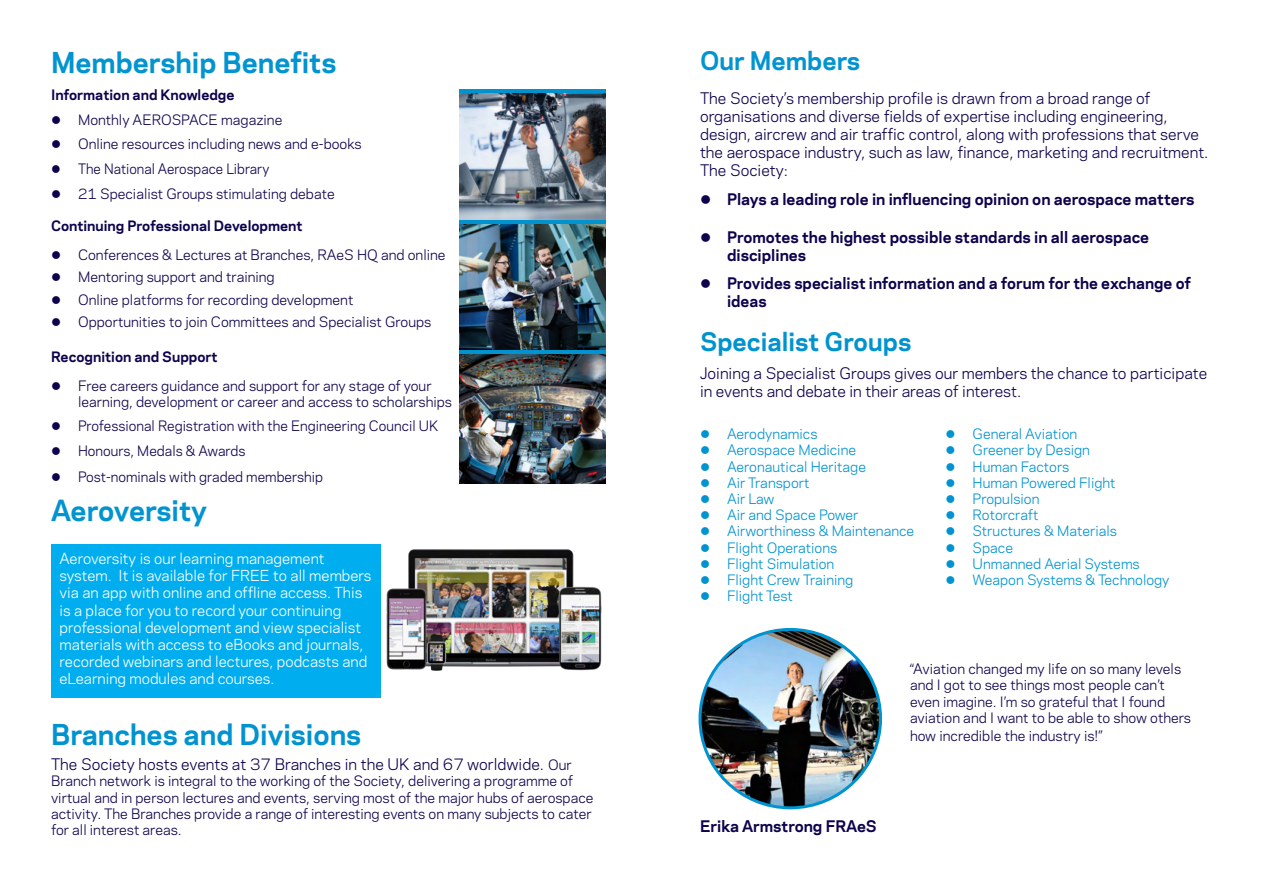
<style>
.page{position:relative;width:1263px;height:893px;background:#fff}
.page>*{position:absolute;margin:0;border:0;box-sizing:border-box;transform-origin:0 0}
.t1{font:700 27px "Galaxie Polaris";color:#0294d0}
.t2{font:700 27px "Galaxie Polaris";color:#0093d0}
.t3{font:700 24px "Galaxie Polaris";color:#0093d0}
.t4{font:700 24px "Galaxie Polaris";color:#0294d0}
.t5{font:15px/18px "Galaxie Polaris";color:#0c034c}
.t6{font:700 15px/18px "Galaxie Polaris";color:#0c034c}
.t7{font:14.25px/17.1px "Galaxie Polaris";color:#fff}
.t8{font:13.5px/16.2px "Galaxie Polaris";color:#0c034c}
.t9{font:13.5px "Galaxie Polaris";color:#0093d0}
.t10{font:700 13.5px "Galaxie Polaris";color:#0c034c}
.t11{font:13.5px "Galaxie Polaris";color:#0c034c;scale:.96 1}
.s1{font-size:13.5px}
</style>
<div class="page">
<div style="left:51px;top:544px;width:330px;height:153px;background:#00aeef"></div>
<img style="left:386px;top:549px;width:216px;height:122px">
<img style="left:702px;top:629px;width:178px;height:179px">
<img style="left:459px;top:92px;width:147px;height:391px">
<hr style="left:459px;top:89px;width:147px;height:3px;background:#0093d0">
<hr style="left:459px;top:221px;width:147px;height:3px;background:#0093d0">
<hr style="left:459px;top:350px;width:147px;height:3px;background:#0093d0">
<p class="t1" style="left:51px;top:42px;width:287px">Membership Benefits</p>
<p class="t10" style="left:51px;top:84px;width:185px">Information and Knowledge</p>
<p class="t8" style="left:78px;top:111px;width:206px">Monthly AEROSPACE magazine</p>
<p class="t8" style="left:78px;top:135px;width:285px">Online resources including news and e-books</p>
<p class="t11" style="left:78px;top:159px;width:201px">The National Aerospace Library</p>
<p class="t8" style="left:78px;top:185px;width:258px">21 Specialist Groups stimulating debate</p>
<p class="t10" style="left:51px;top:215px;width:253px">Continuing Professional Development</p>
<p class="t8" style="left:78px;top:246px;width:369px">Conferences &amp; Lectures at Branches, RAeS HQ and online</p>
<p class="t8" style="left:78px;top:268px;width:198px">Mentoring support and training</p>
<p class="t8" style="left:78px;top:291px;width:277px">Online platforms for recording development</p>
<p class="t8" style="left:78px;top:313px;width:355px">Opportunities to join Committees and Specialist Groups</p>
<p class="t10" style="left:51px;top:347px;width:168px">Recognition and Support</p>
<p class="t8" style="left:78px;top:377px;width:376px">Free careers guidance and support for any stage of your learning, development or career and access to scholarships</p>
<p class="t8" style="left:78px;top:417px;width:362px">Professional Registration with the Engineering Council UK</p>
<p class="t8" style="left:78px;top:442px;width:169px">Honours, Medals &amp; Awards</p>
<p class="t8" style="left:78px;top:468px;width:246px">Post-nominals with graded membership</p>
<p class="t1" style="left:51px;top:490px;width:158px">Aeroversity</p>
<p class="t7" style="left:60px;top:549px;width:313px">Aeroversity is our learning management system. It is available for FREE to all members via an app with online and offline access. This is a place for you to record your continuing professional development and view specialist materials with access to eBooks and journals, recorded webinars and lectures, podcasts and eLearning modules and courses.</p>
<p class="t2" style="left:51px;top:714px;width:312px">Branches and Divisions</p>
<p class="t5" style="left:51px;top:755px;width:522px">The Society hosts events at 37 Branches in the UK and 67 worldwide. <span class="s1">Our</span></p>
<p class="t8" style="left:51px;top:772px;width:544px">Branch network is integral to the working of the Society, delivering a programme of virtual and in person lectures and events, serving most of the major hubs of aerospace activity. The Branches provide a range of interesting events on many subjects to cater for all interest areas.</p>
<p class="t4" style="left:700px;top:43px;width:162px">Our Members</p>
<p class="t5" style="left:700px;top:89px;width:510px">The Society’s membership profile is drawn from a broad range of organisations and diverse fields of expertise including engineering, design, aircrew and air traffic control, along with professions that serve the aerospace industry, such as law, finance, marketing and recruitment.<br>The Society:</p>
<p class="t6" style="left:727px;top:190px;width:469px">Plays a leading role in influencing opinion on aerospace matters</p>
<p class="t6" style="left:727px;top:227px;width:424px">Promotes the highest possible standards in all aerospace disciplines</p>
<p class="t6" style="left:727px;top:273px;width:465px">Provides specialist information and a forum for the exchange of ideas</p>
<p class="t3" style="left:700px;top:323px;width:213px">Specialist Groups</p>
<p class="t5" style="left:700px;top:363px;width:509px">Joining a Specialist Groups gives our members the chance to participate in events and debate in their areas of interest.</p>
<p class="t9" style="left:727px;top:424px;width:92px">Aerodynamics</p>
<p class="t9" style="left:727px;top:440px;width:131px">Aerospace Medicine</p>
<p class="t9" style="left:727px;top:456px;width:141px">Aeronautical Heritage</p>
<p class="t9" style="left:727px;top:472px;width:84px">Air Transport</p>
<p class="t9" style="left:727px;top:489px;width:49px">Air Law</p>
<p class="t9" style="left:727px;top:505px;width:133px">Air and Space Power</p>
<p class="t9" style="left:727px;top:521px;width:189px">Airworthiness &amp; Maintenance</p>
<p class="t9" style="left:727px;top:537px;width:112px">Flight Operations</p>
<p class="t9" style="left:727px;top:553px;width:109px">Flight Simulation</p>
<p class="t9" style="left:727px;top:570px;width:128px">Flight Crew Training</p>
<p class="t9" style="left:727px;top:586px;width:67px">Flight Test</p>
<p class="t9" style="left:972px;top:424px;width:106px">General Aviation</p>
<p class="t9" style="left:972px;top:440px;width:119px">Greener by Design</p>
<p class="t9" style="left:972px;top:456px;width:98px">Human Factors</p>
<p class="t9" style="left:972px;top:472px;width:144px">Human Powered Flight</p>
<p class="t9" style="left:972px;top:489px;width:68px">Propulsion</p>
<p class="t9" style="left:972px;top:505px;width:67px">Rotorcraft</p>
<p class="t9" style="left:972px;top:521px;width:146px">Structures &amp; Materials</p>
<p class="t9" style="left:972px;top:537px;width:42px">Space</p>
<p class="t9" style="left:972px;top:553px;width:169px">Unmanned Aerial Systems</p>
<p class="t9" style="left:972px;top:570px;width:199px">Weapon Systems &amp; Technology</p>
<p class="t6" style="left:700px;top:817px;width:178px">Erika Armstrong FRAeS</p>
<p class="t8" style="left:910px;top:660px;width:282px">“Aviation changed my life on so many levels and I got to see things most people can’t even imagine. I’m so grateful that I found aviation and I want to be able to show others</p>
<p class="t8" style="left:910px;top:727px;width:194px">how incredible the industry is!”</p>
</div>
